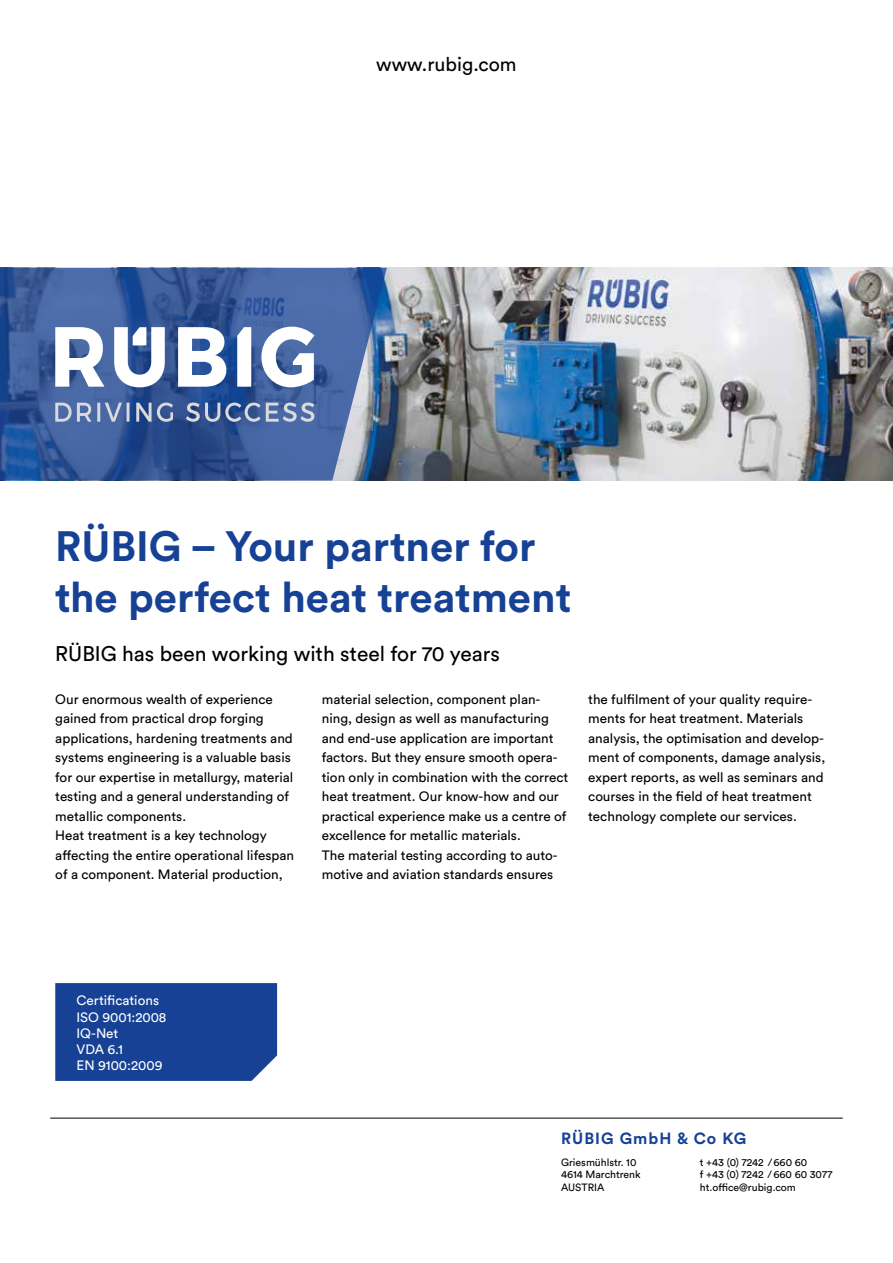
<style>
.page{position:relative;width:893px;height:1263px;background:#fff}
.page>*{position:absolute;margin:0;border:0;box-sizing:border-box;transform-origin:0 0}
.t1{font:700 42px/50.4px "Circular Pro";color:#164194}
.t2{font:21px "Circular Pro";color:#000}
.t3{font:19.5px "Circular Pro";color:#000}
.t4{font:700 16.05px "Circular Pro";letter-spacing:.065em;color:#164194}
.t5{font:13.5px/19.5px "Circular Pro";color:#000}
.t6{font:13.5px/16.2px "Circular Pro";color:#fff}
.t7{font:10.5px/12.6px "Circular Pro";color:#000}
</style>
<div class="page">
<img style="left:387px;top:268px;width:506px;height:212px">
<svg style="left:0;top:268px;width:387px;height:212px;background:#3e609c"></svg>
<svg style="left:55px;top:402px;width:259px;height:20px;background:#6b82ad"></svg>
<svg style="left:261px;top:327px;width:53px;height:60px"></svg>
<svg style="left:237px;top:327px;width:14px;height:60px"></svg>
<svg style="left:178px;top:327px;width:48px;height:60px"></svg>
<svg style="left:114px;top:327px;width:51px;height:60px"></svg>
<svg style="left:55px;top:327px;width:49px;height:60px"></svg>
<hr style="left:50px;top:1118px;width:793px;height:1px;background:#000">
<div style="left:55px;top:983px;width:222px;height:98px;background:#164194"></div>
<h3 class="t3" style="left:376px;top:51px;width:142px">www.rubig.com</h3>
<h1 class="t1" style="left:55px;top:520px;width:518px">RÜBIG – Your partner for the perfect heat treatment</h1>
<h2 class="t2" style="left:55px;top:639px;width:446px">RÜBIG has been working with steel for 70 years</h2>
<p class="t5" style="left:55px;top:689px;width:240px">Our enormous wealth of experience gained from practical drop forging applications, hardening treatments and systems engineering is a valuable basis for our expertise in metallurgy, material testing and a general understanding of metallic components.<br>Heat treatment is a key technology affecting the entire operational lifespan of a component. Material production,</p>
<p class="t5" style="left:322px;top:689px;width:248px">material selection, component plan&shy;ning, design as well as manufacturing and end-use application are important factors. But they ensure smooth opera&shy;tion only in combination with the correct heat treatment. Our know-how and our practical experience make us a centre of excellence for metallic materials.<br>The material testing according to auto&shy;motive and aviation standards ensures</p>
<p class="t5" style="left:588px;top:689px;width:239px">the fulfilment of your quality require&shy;ments for heat treatment. Materials analysis, the optimisation and develop&shy;ment of components, damage analysis, expert reports, as well as seminars and courses in the field of heat treatment technology complete our services.</p>
<p class="t6" style="left:77px;top:992px;width:91px">Certifications<br>ISO 9001:2008<br>IQ-Net<br>VDA 6.1<br>EN 9100:2009</p>
<p class="t4" style="left:561px;top:1127px;width:187px">RÜBIG GmbH &amp; Co KG</p>
<p class="t7" style="left:700px;top:1155px;width:134px">t +43 (0) 7242 /660 60<br>f +43 (0) 7242 /660 60 3077 ht.office@rubig.com</p>
<p class="t7" style="left:561px;top:1155px;width:81px">Griesmühlstr. 10<br>4614 Marchtrenk<br>AUSTRIA</p>
</div>
